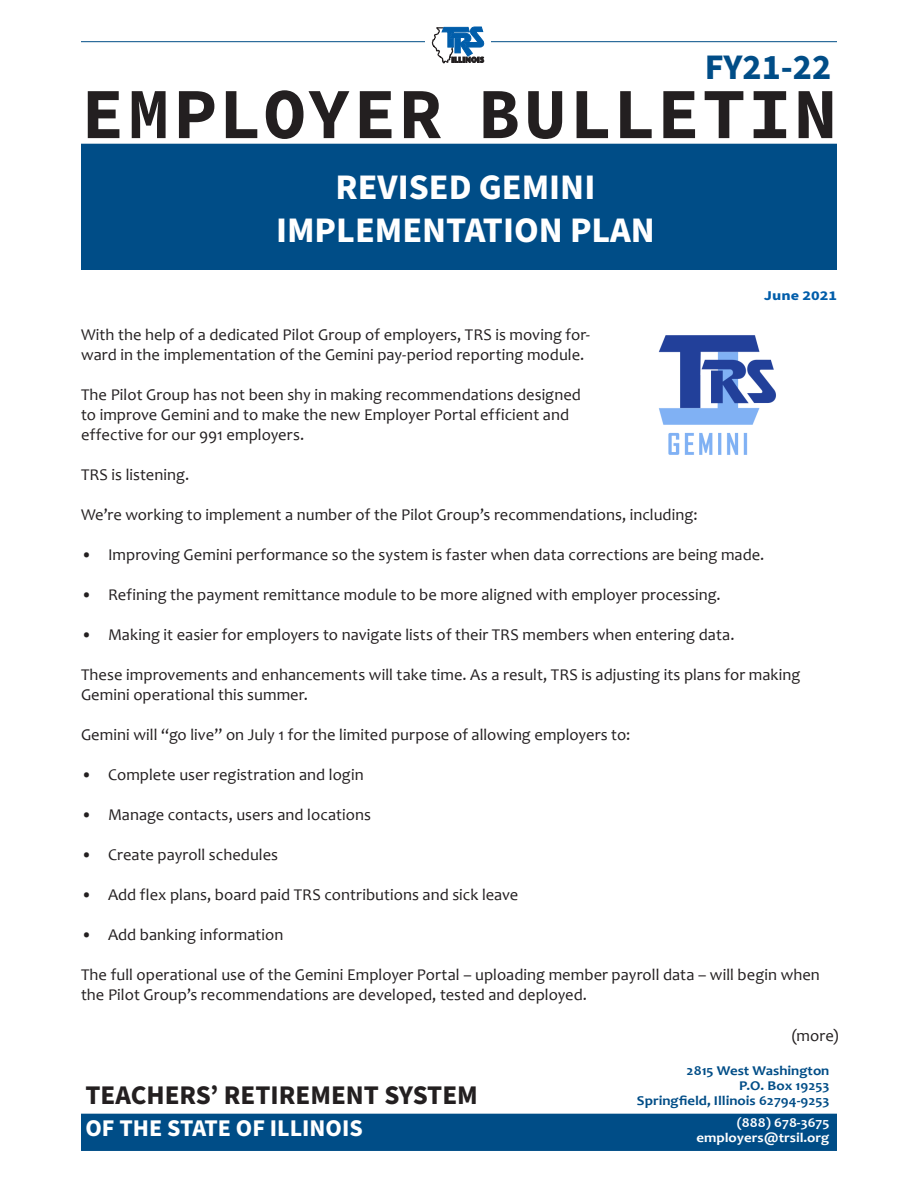
<style>
.page{position:relative;width:918px;height:1188px;background:#fff}
.page>*{position:absolute;margin:0;border:0;box-sizing:border-box;transform-origin:0 0}
.t1{font:700 72px "Source Code Pro";letter-spacing:.035em;color:#231f20}
.Headline{font:700 36px/43.2px "Source Sans Pro";color:#fff;text-align:center}
.t2{font:700 36px "Source Sans Pro";color:#004d87}
.t3{font:700 27px "Source Sans Pro";color:#231f20}
.t4{font:700 24px "Source Sans Pro";color:#fff}
.Body_Text{font:16.5px/19.8px "Candara";letter-spacing:.005em;color:#231f20}
.t5{font:700 13.5px/15px "Candara";color:#004d87;text-align:right;scale:1.1 1}
.t6{font:700 13.5px/15px "Candara";color:#fff;text-align:right;scale:1.1 1}
.t7{font:700 13.5px "Source Sans Pro";color:#005daa;scale:1.2 1}
</style>
<div class="page">
<div style="left:81px;top:144px;width:756px;height:126px;background:#004d87"></div>
<div style="left:81px;top:1114px;width:756px;height:37px;background:#004d87"></div>
<hr style="left:81px;top:41px;width:756px;height:1px;background:#004d87">
<div style="left:425px;top:27px;width:66px;height:51px;background:#fff"></div>
<svg style="left:432px;top:27px;width:52px;height:37px"></svg>
<img style="left:658px;top:335px;width:118px;height:120px">
<p class="t2" style="left:705px;top:42px;width:128px">FY21-22</p>
<h1 class="t1" style="left:81px;top:68px;width:758px">EMPLOYER BULLETIN</h1>
<p class="Headline" style="left:276px;top:166px;width:380px">REVISED GEMINI<br>IMPLEMENTATION PLAN</p>
<p class="t7" style="left:764px;top:286px;width:62px">June 2021</p>
<p class="Body_Text" style="left:81px;top:325px;width:510px">With the help of a dedicated Pilot Group of employers, TRS is moving for&shy;ward in the implementation of the Gemini pay-period reporting module.</p>
<p class="Body_Text" style="left:81px;top:385px;width:502px">The Pilot Group has not been shy in making recommendations designed to improve Gemini and to make the new Employer Portal efficient and effective for our 991 employers.</p>
<p class="Body_Text" style="left:81px;top:464px;width:110px">TRS is listening.</p>
<p class="Body_Text" style="left:81px;top:504px;width:618px">We’re working to implement a number of the Pilot Group’s recommendations, including:</p>
<p class="Body_Text" style="left:81px;top:544px;width:685px">• Improving Gemini performance so the system is faster when data corrections are being made.</p>
<p class="Body_Text" style="left:81px;top:585px;width:641px">• Refining the payment remittance module to be more aligned with employer processing.</p>
<p class="Body_Text" style="left:81px;top:625px;width:655px">• Making it easier for employers to navigate lists of their TRS members when entering data.</p>
<p class="Body_Text" style="left:81px;top:665px;width:721px">These improvements and enhancements will take time. As a result, TRS is adjusting its plans for making<br>Gemini operational this summer.</p>
<p class="Body_Text" style="left:81px;top:724px;width:551px">Gemini will “go live” on July 1 for the limited purpose of allowing employers to:</p>
<p class="Body_Text" style="left:81px;top:765px;width:284px">• Complete user registration and login</p>
<p class="Body_Text" style="left:81px;top:805px;width:291px">• Manage contacts, users and locations</p>
<p class="Body_Text" style="left:81px;top:845px;width:199px">• Create payroll schedules</p>
<p class="Body_Text" style="left:81px;top:885px;width:439px">• Add flex plans, board paid TRS contributions and sick leave</p>
<p class="Body_Text" style="left:81px;top:925px;width:204px">• Add banking information</p>
<p class="Body_Text" style="left:81px;top:965px;width:740px">The full operational use of the Gemini Employer Portal – uploading member payroll data – will begin when the Pilot Group’s recommendations are developed, tested and deployed.</p>
<h3 class="t3" style="left:86px;top:1077px;width:394px">TEACHERS’ RETIREMENT SYSTEM</h3>
<h3 class="t4" style="left:86px;top:1111px;width:279px">OF THE STATE OF ILLINOIS</h3>
<p class="Body_Text" style="left:792px;top:1026px;width:48px">(more)</p>
<p class="t5" style="left:637px;top:1063px;width:177px">2815 West Washington<br>P.O. Box 19253<br>Springfield, Illinois 62794-9253</p>
<p class="t6" style="left:697px;top:1115px;width:122px">(888) 678-3675 employers@trsil.org</p>
</div>
